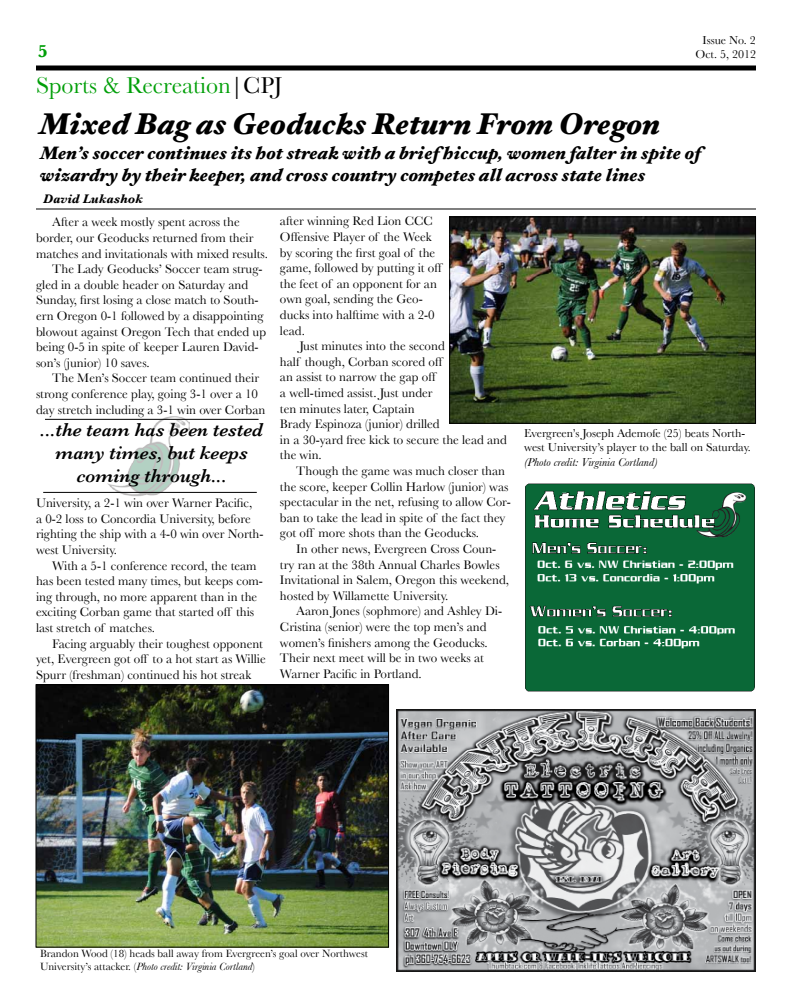
<style>
.page{position:relative;width:792px;height:1008px;background:#fff}
.page>*{position:absolute;margin:0;border:0;box-sizing:border-box;transform-origin:0 0}
.t1{font:italic 900 30px "Hoefler Text";color:#000}
.t2{font:24px "Baskerville";color:#009f08}
.t3{font:italic 600 19px/22.8px "Baskerville";color:#000;text-align:center}
.t4{font:italic 900 18px/21.6px "Hoefler Text";color:#000}
.t5{font:700 18px "Baskerville";color:#009f08}
.t6{font:13px/15.6px "Baskerville";color:#000}
.t7{font:italic 700 13px "Baskerville";color:#000}
.t8{font:12px/14.4px "Baskerville";color:#000}
.t9{font:italic 12px "Baskerville";color:#000}
.t10{font:11px/13.2px "Baskerville";color:#000}
.s1{color:#000}
.s2{font-style:italic}
</style>
<div class="page">
<div style="left:36px;top:65px;width:720px;height:5px;background:#000"></div>
<img style="left:396px;top:709px;width:360px;height:262px">
<img style="left:38px;top:686px;width:349px;height:259px">
<div style="left:36px;top:684px;width:353px;height:263px;border:1px solid #000"></div>
<hr style="left:36px;top:208px;width:720px;height:1px;background:#000">
<img style="left:451px;top:219px;width:303px;height:203px">
<div style="left:449px;top:217px;width:307px;height:207px;border:1px solid #000"></div>
<img style="left:525px;top:483px;width:230px;height:209px">
<img style="left:107px;top:416px;width:83px;height:81px">
<hr style="left:45px;top:419px;width:214px;height:1px;background:#000">
<hr style="left:43px;top:492px;width:214px;height:1px;background:#000">
<p class="t8" style="left:702px;top:33px;width:55px">Issue No. 2</p>
<h3 class="t5" style="left:38px;top:41px;width:11px">5</h3>
<p class="t8" style="left:696px;top:47px;width:62px">Oct. 5, 2012</p>
<h2 class="t2" style="left:36px;top:71px;width:248px">Sports &amp; Recreation<span class="s1">|CPJ</span></h2>
<h1 class="t1" style="left:39px;top:106px;width:623px">Mixed Bag as Geoducks Return From Oregon</h1>
<h3 class="t4" style="left:40px;top:142px;width:672px">Men’s soccer continues its hot streak with a briefhiccup, women falter in spite of wizardry by their keeper, and cross country competes all across state lines</h3>
<p class="t7" style="left:43px;top:192px;width:101px">David Lukashok</p>
<p class="t6" style="left:52px;top:214px;width:189px">After a week mostly spent across the</p>
<p class="t6" style="left:36px;top:230px;width:219px">border, our Geoducks returned from their</p>
<p class="t6" style="left:36px;top:245px;width:233px">matches and invitationals with mixed results.</p>
<p class="t6" style="left:52px;top:261px;width:212px">The Lady Geoducks’ Soccer team strug-</p>
<p class="t6" style="left:36px;top:277px;width:214px">gled in a double header on Saturday and</p>
<p class="t6" style="left:36px;top:292px;width:224px">Sunday, first losing a close match to South-</p>
<p class="t6" style="left:36px;top:308px;width:229px">ern Oregon 0-1 followed by a disappointing</p>
<p class="t6" style="left:36px;top:323px;width:232px">blowout against Oregon Tech that ended up</p>
<p class="t6" style="left:36px;top:339px;width:224px">being 0-5 in spite of keeper Lauren David-</p>
<p class="t6" style="left:36px;top:355px;width:115px">son’s (junior) 10 saves.</p>
<p class="t6" style="left:52px;top:370px;width:208px">The Men’s Soccer team continued their</p>
<p class="t6" style="left:36px;top:386px;width:224px">strong conference play, going 3-1 over a 10</p>
<p class="t6" style="left:36px;top:401px;width:231px">day stretch including a 3-1 win over Corban</p>
<h3 class="t3" style="left:40px;top:418px;width:224px">...the team has been tested many times, but keeps coming through...</h3>
<p class="t6" style="left:36px;top:495px;width:229px">University, a 2-1 win over Warner Pacific,<br>a 0-2 loss to Concordia University, before righting the ship with a 4-0 win over North&shy;west University.</p>
<p class="t6" style="left:36px;top:557px;width:229px;text-indent:16px">With a 5-1 conference record, the team has been tested many times, but keeps com&shy;ing through, no more apparent than in the exciting Corban game that started off this last stretch of matches.</p>
<p class="t6" style="left:36px;top:635px;width:231px;text-indent:16px">Facing arguably their toughest opponent yet, Evergreen got off to a hot start as Willie<br>Spurr (freshman) continued his hot streak</p>
<p class="t6" style="left:280px;top:213px;width:163px">after winning Red Lion CCC<br>Offensive Player of the Week by scoring the first goal of the game, followed by putting it off the feet of an opponent for an own goal, sending the Geo&shy;ducks into halftime with a 2-0 lead.</p>
<p class="t6" style="left:280px;top:338px;width:228px;text-indent:20px">Just minutes into the second<br>half though, Corban scored off<br>an assist to narrow the gap off<br>a well-timed assist. Just under<br>ten minutes later, Captain<br>Brady Espinoza (junior) drilled<br>in a 30-yard free kick to secure the lead and the win.</p>
<p class="t6" style="left:280px;top:463px;width:232px;text-indent:16px">Though the game was much closer than the score, keeper Collin Harlow (junior) was spectacular in the net, refusing to allow Cor&shy;ban to take the lead in spite of the fact they got off more shots than the Geoducks.</p>
<p class="t6" style="left:280px;top:541px;width:231px;text-indent:16px">In other news, Evergreen Cross Coun&shy;try ran at the 38th Annual Charles Bowles Invitational in Salem, Oregon this weekend, hosted by Willamette University.</p>
<p class="t6" style="left:280px;top:603px;width:224px;text-indent:16px">Aaron Jones (sophmore) and Ashley Di-Cristina (senior) were the top men’s and women’s finishers among the Geoducks.<br>Their next meet will be in two weeks at Warner Pacific in Portland.</p>
<p class="t8" style="left:524px;top:426px;width:228px">Evergreen’s Joseph Ademofe (25) beats North&shy;west University’s player to the ball on Saturday.</p>
<p class="t9" style="left:524px;top:455px;width:135px">(Photo credit: Virginia Cortland)</p>
<p class="t10" style="left:40px;top:947px;width:329px">Brandon Wood (18) heads ball away from Evergreen’s goal over Northwest<br>University’s attacker. (<span class="s2">Photo credit: Virginia Cortland</span>)</p>
</div>
